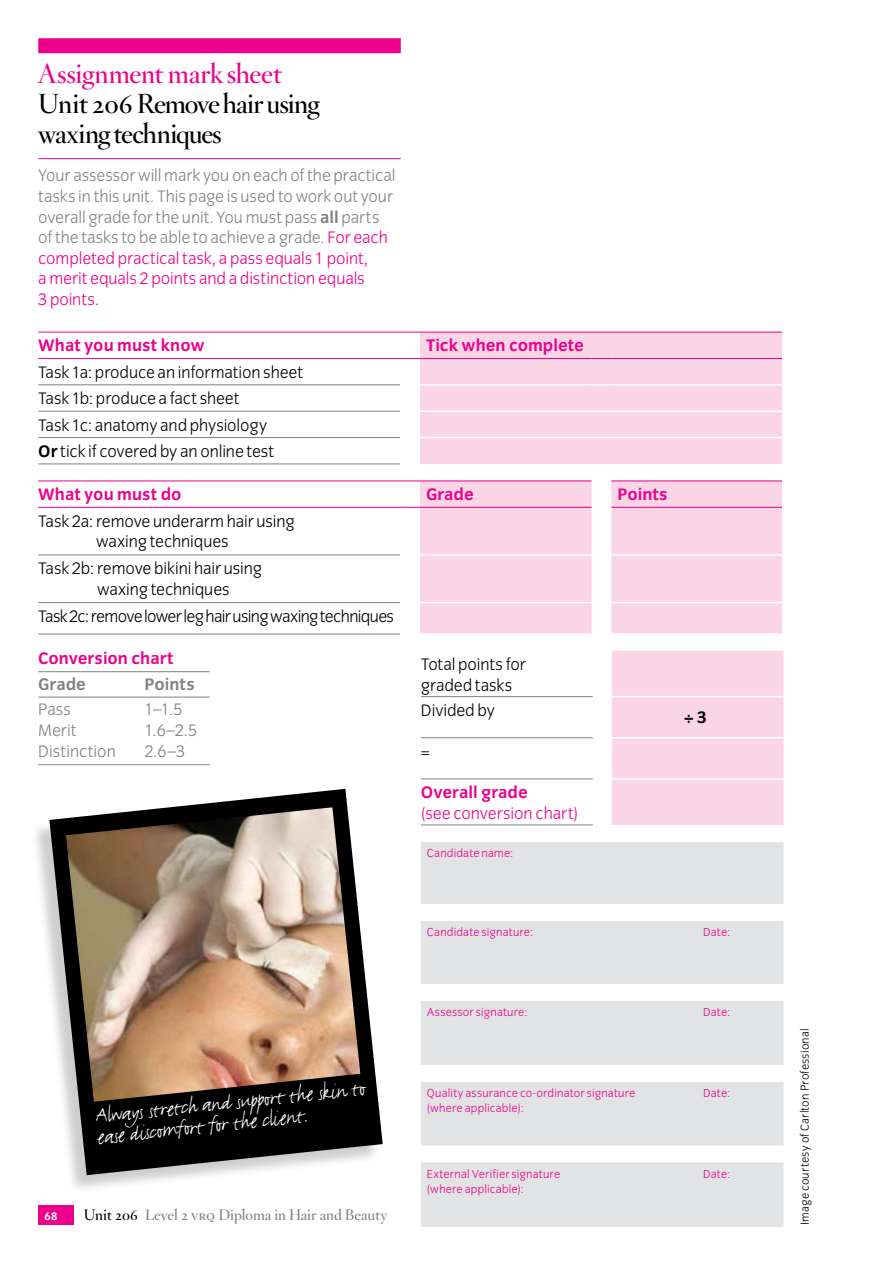
<style>
.page{position:relative;width:893px;height:1263px;background:#fff}
.page>*{position:absolute;margin:0;border:0;box-sizing:border-box;transform-origin:0 0}
.t1{font:27px/30px "Hoefler Titling HTF Sm Roman";letter-spacing:-.03em;color:#000}
.t2{font:27px "Hoefler Titling HTF Sm Roman";letter-spacing:-.01em;color:#ec008c}
.t3{font:24px/21px "Justlefthand";color:#fff}
.t4{font:300 17.25px/20.7px "Congress Sans";letter-spacing:-.005em;color:#808285}
.t5{font:300 17.25px/26.4px "Congress Sans";letter-spacing:-.01em;color:#000}
.t6{font:700 17.25px "Congress Sans";color:#ec008c}
.t7{font:300 17.25px "Congress Sans";letter-spacing:-.04em;color:#000}
.t8{font:300 17.25px "Congress Sans";letter-spacing:-.005em;color:#ec008c}
.t9{font:700 17.25px "Congress Sans";color:#808285}
.t10{font:700 17.25px "Congress Sans";color:#000}
.t11{font:15px "Hoefler Titling HTF Sm Roman";color:#808285}
.t12{font:300 12px/15px "Congress Sans";letter-spacing:.015em;color:#ec008c}
.t13{font:300 12px "Congress Sans";letter-spacing:.015em;color:#000}
.t14{font:700 11.25px "Congress Sans";color:#fff}
.s1{font-weight:700}
.s2{color:#ec008c}
.s3{color:#000}
.s4{font-family:"Hoefler Titling HTF Sm SC"}
</style>
<div class="page">
<div style="left:38px;top:1205px;width:36px;height:20px;background:#ec008c"></div>
<div style="left:38px;top:38px;width:363px;height:15px;background:#ec008c"></div>
<hr style="left:38px;top:158px;width:363px;height:1px;background:#ec008c">
<svg style="left:420px;top:333px;width:362px;height:300px;background:#fad8e7"></svg>
<hr style="left:38px;top:332px;width:362px;height:1px;background:#ec008c">
<svg style="left:400px;top:332px;width:20px;height:1px"></svg>
<hr style="left:420px;top:332px;width:172px;height:1px;background:#ec008c">
<svg style="left:592px;top:332px;width:19px;height:1px"></svg>
<hr style="left:611px;top:332px;width:171px;height:1px;background:#ec008c">
<hr style="left:38px;top:358px;width:362px;height:1px;background:#ec008c">
<svg style="left:400px;top:358px;width:20px;height:1px"></svg>
<hr style="left:38px;top:480px;width:362px;height:1px;background:#ec008c">
<svg style="left:400px;top:480px;width:20px;height:1px"></svg>
<hr style="left:420px;top:480px;width:172px;height:1px;background:#ec008c">
<hr style="left:611px;top:480px;width:171px;height:1px;background:#ec008c">
<hr style="left:38px;top:507px;width:362px;height:1px;background:#ec008c">
<svg style="left:400px;top:507px;width:20px;height:1px"></svg>
<hr style="left:420px;top:507px;width:172px;height:1px;background:#ec008c">
<hr style="left:611px;top:507px;width:171px;height:1px;background:#ec008c">
<hr style="left:420px;top:358px;width:172px;height:1px;background:#ec008c">
<svg style="left:592px;top:358px;width:19px;height:1px"></svg>
<hr style="left:611px;top:358px;width:171px;height:1px;background:#ec008c">
<hr style="left:420px;top:384px;width:172px;height:2px;background:#fff">
<svg style="left:592px;top:384px;width:19px;height:2px"></svg>
<hr style="left:611px;top:384px;width:171px;height:2px;background:#fff">
<hr style="left:420px;top:410px;width:172px;height:2px;background:#fff">
<svg style="left:592px;top:410px;width:19px;height:2px"></svg>
<hr style="left:611px;top:410px;width:171px;height:2px;background:#fff">
<hr style="left:420px;top:437px;width:172px;height:1px;background:#fff">
<svg style="left:592px;top:437px;width:19px;height:1px"></svg>
<hr style="left:611px;top:437px;width:171px;height:1px;background:#fff">
<hr style="left:38px;top:384px;width:362px;height:1px;background:#808285">
<hr style="left:38px;top:411px;width:362px;height:1px;background:#808285">
<hr style="left:38px;top:437px;width:362px;height:1px;background:#808285">
<hr style="left:38px;top:463px;width:362px;height:1px;background:#808285">
<hr style="left:38px;top:554px;width:362px;height:1px;background:#808285">
<hr style="left:38px;top:602px;width:362px;height:1px;background:#808285">
<hr style="left:38px;top:634px;width:362px;height:1px;background:#808285">
<hr style="left:420px;top:554px;width:172px;height:2px;background:#fff">
<hr style="left:611px;top:554px;width:171px;height:2px;background:#fff">
<hr style="left:420px;top:602px;width:172px;height:1px;background:#fff">
<hr style="left:611px;top:602px;width:171px;height:1px;background:#fff">
<div style="left:30px;top:791px;width:351px;height:403px;background:#000;opacity:.2"></div>
<svg style="left:49px;top:789px;width:334px;height:386px;fill:#000"></svg>
<img style="left:66px;top:807px;width:294px;height:295px">
<hr style="left:38px;top:671px;width:172px;height:1px;background:#808285">
<hr style="left:38px;top:697px;width:172px;height:1px;background:#808285">
<hr style="left:38px;top:764px;width:172px;height:1px;background:#808285">
<div style="left:612px;top:651px;width:171px;height:174px;background:#fad5e6"></div>
<svg style="left:421px;top:842px;width:362px;height:385px;fill:#e2e3e4"></svg>
<hr style="left:421px;top:696px;width:172px;height:1px;background:#808285">
<hr style="left:421px;top:737px;width:172px;height:1px;background:#808285">
<hr style="left:421px;top:778px;width:172px;height:1px;background:#808285">
<hr style="left:421px;top:824px;width:172px;height:1px;background:#808285">
<hr style="left:612px;top:696px;width:85px;height:1px;background:#fff">
<hr style="left:697px;top:696px;width:86px;height:1px;background:#fff">
<hr style="left:612px;top:737px;width:85px;height:1px;background:#fff">
<hr style="left:697px;top:737px;width:86px;height:1px;background:#fff">
<hr style="left:612px;top:778px;width:85px;height:2px;background:#fff">
<hr style="left:697px;top:778px;width:86px;height:2px;background:#fff">
<h1 class="t2" style="left:38px;top:56px;width:245px">Assignment mark sheet</h1>
<h1 class="t1" style="left:38px;top:88px;width:283px">Unit 206 Remove hair using waxing techniques</h1>
<p class="t4" style="left:38px;top:165px;width:359px">Your assessor will mark you on each of the practical tasks in this unit. This page is used to work out your overall grade for the unit. You must pass <span class="s1">all</span> parts of the tasks to be able to achieve a grade. <span class="s2">For each completed practical task, a pass equals 1 point,<br>a merit equals 2 points and a distinction equals<br>3 points.</span></p>
<p class="t6" style="left:38px;top:336px;width:168px">What you must know</p>
<p class="t6" style="left:426px;top:336px;width:159px">Tick when complete</p>
<p class="t5" style="left:38px;top:359px;width:266px">Task 1a: produce an information sheet Task 1b: produce a fact sheet<br>Task 1c: anatomy and physiology<br><span class="s1">Or</span> tick if covered by an online test</p>
<p class="t6" style="left:38px;top:485px;width:145px">What you must do</p>
<p class="t6" style="left:426px;top:485px;width:49px">Grade</p>
<p class="t6" style="left:617px;top:485px;width:52px">Points</p>
<p class="t5" style="left:38px;top:511px;width:258px;line-height:20.7px;text-align:center">Task 2a: remove underarm hair using waxing techniques</p>
<p class="t5" style="left:97px;top:558px;width:166px;line-height:20.7px;text-indent:-59px">Task 2b: remove bikini hair using waxing techniques</p>
<p class="t7" style="left:38px;top:607px;width:357px">Task 2c: remove lower leg hair using waxing techniques</p>
<p class="t6" style="left:38px;top:648px;width:137px">Conversion chart</p>
<p class="t9" style="left:38px;top:674px;width:49px">Grade</p>
<p class="t9" style="left:144px;top:674px;width:52px">Points</p>
<p class="t4" style="left:38px;top:699px;width:34px">Pass</p>
<p class="t4" style="left:144px;top:699px;width:39px">1–1.5</p>
<p class="t4" style="left:38px;top:720px;width:40px">Merit</p>
<p class="t4" style="left:144px;top:720px;width:54px">1.6–2.5</p>
<p class="t4" style="left:38px;top:741px;width:79px">Distinction</p>
<p class="t4" style="left:144px;top:741px;width:42px">2.6–3</p>
<h2 class="t3" style="left:94px;top:1106px;width:273px;rotate:-6deg">Always stretch and support the skin to ease discomfort for the client.</h2>
<p class="t14" style="left:45px;top:1209px;width:14px">68</p>
<p class="t11" style="left:84px;top:1204px;width:305px"><span class="s3">Unit 206</span> Level 2 <span class="s4">vrq</span> Diploma in Hair and Beauty</p>
<p class="t5" style="left:421px;top:654px;width:106px;line-height:20.7px">Total points for graded tasks</p>
<p class="t5" style="left:421px;top:697px;width:75px">Divided by</p>
<p class="t10" style="left:684px;top:707px;width:24px">÷ 3</p>
<p class="t5" style="left:421px;top:738px;width:11px">=</p>
<p class="t6" style="left:421px;top:783px;width:108px">Overall grade</p>
<p class="t8" style="left:421px;top:804px;width:159px">(see conversion chart)</p>
<p class="t12" style="left:427px;top:846px;width:88px">Candidate name:</p>
<p class="t12" style="left:427px;top:925px;width:108px">Candidate signature:</p>
<p class="t12" style="left:703px;top:925px;width:29px">Date:</p>
<p class="t12" style="left:427px;top:1005px;width:102px">Assessor signature:</p>
<p class="t12" style="left:703px;top:1005px;width:29px">Date:</p>
<p class="t12" style="left:427px;top:1086px;width:210px">Quality assurance co-ordinator signature (where applicable):</p>
<p class="t12" style="left:703px;top:1086px;width:29px">Date:</p>
<p class="t12" style="left:427px;top:1166px;width:135px">External Verifier signature (where applicable):</p>
<p class="t12" style="left:703px;top:1166px;width:29px">Date:</p>
<p class="t13" style="left:798px;top:1225px;width:198px;rotate:-90deg">Image courtesy of Carlton Professional</p>
</div>
